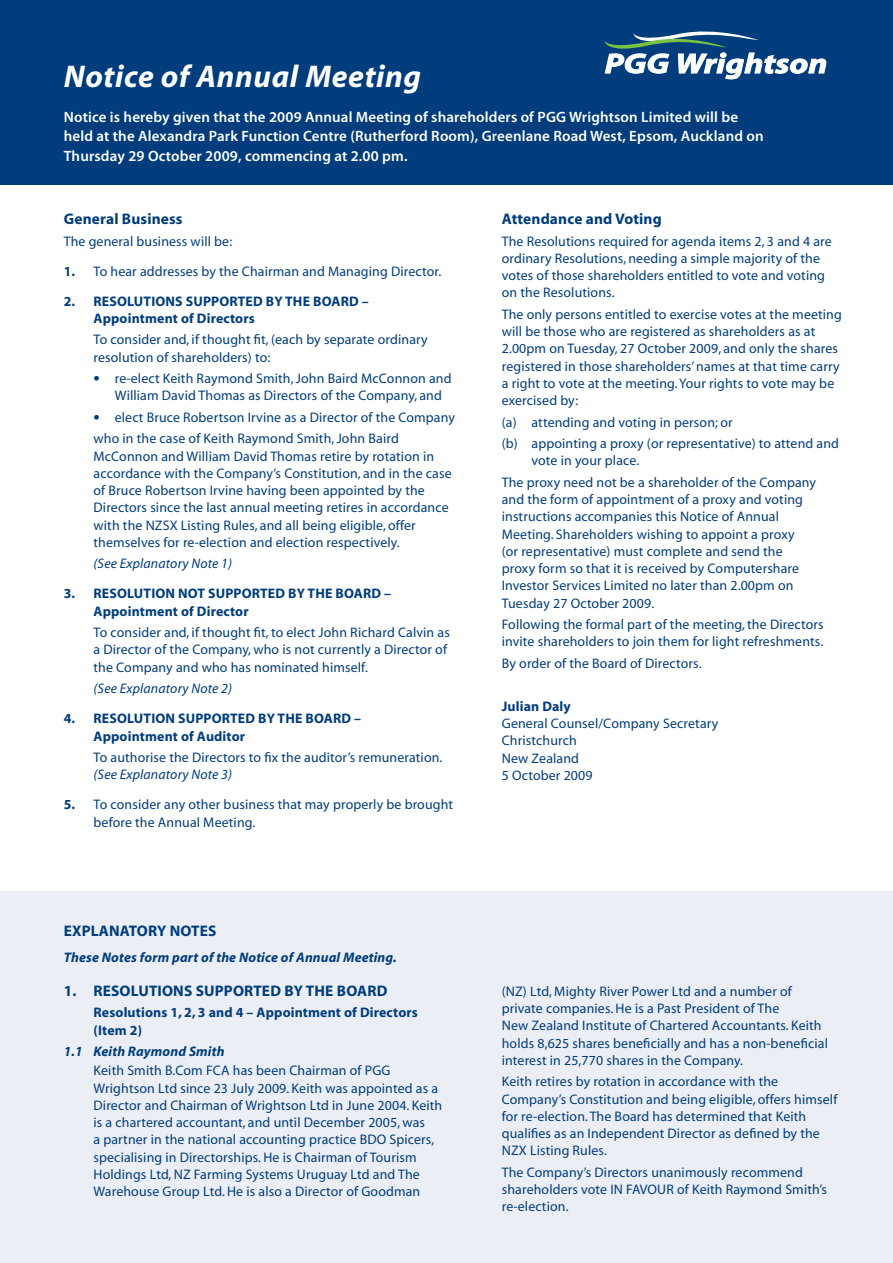
<style>
.page{position:relative;width:893px;height:1263px;background:#fff}
.page>*{position:absolute;margin:0;border:0;box-sizing:border-box;transform-origin:0 0}
.Head_A{font:italic 700 31.5px "Myriad";letter-spacing:.02em;color:#fff}
.Subhead{font:700 15.3px "Myriad";letter-spacing:.01em;color:#013d7d}
.Text{font:600 15px/19.5px "Myriad Pro";letter-spacing:.01em;color:#fff}
.Text_indent{font:13.8px/17.2px "Myriad";letter-spacing:.01em;color:#013d7d}
.Text-2{font:13.8px/17.2px "Myriad";letter-spacing:.01em;color:#013d7d}
.Text_indent-2{font:700 13.8px/17.2px "Myriad";letter-spacing:.01em;color:#013d7d}
.Text_bold_italics{font:italic 700 13.8px "Myriad";letter-spacing:.01em;color:#013d7d}
.Text_indent-3{font:italic 13.8px "Myriad";letter-spacing:.01em;color:#013d7d}
.Text_indent-4{font:italic 700 13.8px "Myriad";letter-spacing:.01em;color:#013d7d}
.Text-3{font:700 13.8px "Myriad";color:#013d7d}
.s1{font-weight:700}
.s2{font-size:22.5px}
.s3{font-style:italic}
</style>
<div class="page">
<div style="left:0;top:0;width:893px;height:184px;background:#013d7d"></div>
<div style="left:0;top:891px;width:893px;height:372px;background:#ebeef5"></div>
<svg style="left:604px;top:32px;width:222px;height:47px"></svg>
<p class="Head_A" style="left:64px;top:61px;width:359px">Notice of Annual Meeting</p>
<p class="Text" style="left:64px;top:107px;width:701px">Notice is hereby given that the 2009 Annual Meeting of shareholders of PGG Wrightson Limited will be held at the Alexandra Park Function Centre (Rutherford Room), Greenlane Road West, Epsom, Auckland on<br>Thursday 29 October 2009, commencing at 2.00 pm.</p>
<p class="Subhead" style="left:64px;top:211px;width:120px">General Business</p>
<p class="Text-2" style="left:64px;top:233px;width:170px">The general business will be:</p>
<p class="Text_indent" style="left:64px;top:263px;width:379px"><span class="s1">1.</span> To hear addresses by the Chairman and Managing Director.</p>
<p class="Text_indent-2" style="left:94px;top:293px;width:277px;text-indent:-30px">2. Resolutions Supported by the Board –<br>Appointment of Directors</p>
<p class="Text_indent" style="left:94px;top:332px;width:336px">To consider and, if thought fit, (each by separate ordinary resolution of shareholders) to:</p>
<p class="Text_indent" style="left:115px;top:371px;width:338px;text-indent:-21px"><span class="s2">•</span> re-elect Keith Raymond Smith, John Baird McConnon and<br>William David Thomas as Directors of the Company, and</p>
<p class="Text_indent" style="left:94px;top:409px;width:363px"><span class="s2">•</span> elect Bruce Robertson Irvine as a Director of the Company</p>
<p class="Text_indent" style="left:94px;top:431px;width:360px">who in the case of Keith Raymond Smith, John Baird McConnon and William David Thomas retire by rotation in accordance with the Company’s Constitution, and in the case of Bruce Robertson Irvine having been appointed by the Directors since the last annual meeting retires in accordance with the NZSX Listing Rules, and all being eligible, offer themselves for re-election and election respectively.</p>
<p class="Text_indent-3" style="left:94px;top:557px;width:140px">(See Explanatory Note 1)</p>
<p class="Text_indent-2" style="left:94px;top:586px;width:299px;text-indent:-30px">3. Resolution Not Supported by the Board –<br>Appointment of Director</p>
<p class="Text_indent" style="left:94px;top:625px;width:358px">To consider and, if thought fit, to elect John Richard Calvin as a Director of the Company, who is not currently a Director of the Company and who has nominated himself.</p>
<p class="Text_indent-3" style="left:94px;top:682px;width:140px">(See Explanatory Note 2)</p>
<p class="Text_indent-2" style="left:94px;top:710px;width:269px;text-indent:-30px">4. Resolution Supported by the Board –<br>Appointment of Auditor</p>
<p class="Text_indent" style="left:94px;top:749px;width:350px">To authorise the Directors to fix the auditor’s remuneration. <span class="s3">(See Explanatory Note 3)</span></p>
<p class="Text_indent" style="left:94px;top:797px;width:361px;text-indent:-30px"><span class="s1">5.</span> To consider any other business that may properly be brought before the Annual Meeting.</p>
<p class="Subhead" style="left:64px;top:923px;width:29px">EXPLANATO</p>
<p class="Subhead" style="left:148px;top:923px;width:32px">RY NOTES</p>
<p class="Text_bold_italics" style="left:64px;top:950px;width:335px">These Notes form part of the Notice of Annual Meeting.</p>
<p class="Subhead" style="left:64px;top:983px;width:49px">1. RESOLUTIONS</p>
<p class="Subhead" style="left:196px;top:983px;width:11px">SUPPO</p>
<p class="Subhead" style="left:244px;top:983px;width:20px">RTED</p>
<p class="Subhead" style="left:284px;top:983px;width:32px">BYTHE</p>
<p class="Subhead" style="left:337px;top:983px;width:50px">BOARD</p>
<p class="Text_indent-2" style="left:94px;top:1004px;width:326px">Resolutions 1, 2, 3 and 4 – Appointment of Directors (Item 2)</p>
<p class="Text_indent-4" style="left:64px;top:1044px;width:162px">1.1 Keith Raymond Smith</p>
<p class="Text_indent" style="left:94px;top:1063px;width:350px">Keith Smith B.Com FCA has been Chairman of PGG Wrightson Ltd since 23 July 2009. Keith was appointed as a Director and Chairman of Wrightson Ltd in June 2004. Keith is a chartered accountant, and until December 2005, was<br>a partner in the national accounting practice BDO Spicers, specialising in Directorships. He is Chairman of Tourism Holdings Ltd, NZ Farming Systems Uruguay Ltd and The Warehouse Group Ltd. He is also a Director of Goodman</p>
<p class="Subhead" style="left:502px;top:211px;width:161px">Attendance and Voting</p>
<p class="Text-2" style="left:502px;top:233px;width:331px">The Resolutions required for agenda items 2, 3 and 4 are ordinary Resolutions, needing a simple majority of the votes of those shareholders entitled to vote and voting on the Resolutions.</p>
<p class="Text-2" style="left:502px;top:306px;width:342px">The only persons entitled to exercise votes at the meeting will be those who are registered as shareholders as at 2.00pm on Tuesday, 27 October 2009, and only the shares registered in those shareholders’ names at that time carry a right to vote at the meeting. Your rights to vote may be exercised by:</p>
<p class="Text_indent" style="left:502px;top:414px;width:232px">(a) attending and voting in person; or</p>
<p class="Text_indent" style="left:531px;top:436px;width:309px;text-indent:-30px">(b) appointing a proxy (or representative) to attend and vote in your place.</p>
<p class="Text-2" style="left:502px;top:474px;width:316px">The proxy need not be a shareholder of the Company and the form of appointment of a proxy and voting instructions accompanies this Notice of Annual Meeting. Shareholders wishing to appoint a proxy<br>(or representative) must complete and send the proxy form so that it is received by Computershare Investor Services Limited no later than 2.00pm on Tuesday 27 October 2009.</p>
<p class="Text-2" style="left:502px;top:617px;width:323px">Following the formal part of the meeting, the Directors invite shareholders to join them for light refreshments.</p>
<p class="Text-2" style="left:502px;top:655px;width:201px">By order of the Board of Directors.</p>
<p class="Text-3" style="left:502px;top:699px;width:71px">Julian Daly</p>
<p class="Text-2" style="left:502px;top:715px;width:218px">General Counsel/Company Secretary</p>
<p class="Text-2" style="left:502px;top:733px;width:77px">Christchurch</p>
<p class="Text-2" style="left:502px;top:750px;width:79px">New Zealand</p>
<p class="Text-2" style="left:502px;top:767px;width:92px">5 October 2009</p>
<p class="Text_indent" style="left:502px;top:983px;width:328px">(NZ) Ltd, Mighty River Power Ltd and a number of private companies. He is a Past President of The<br>New Zealand Institute of Chartered Accountants. Keith holds 8,625 shares beneficially and has a non-beneficial interest in 25,770 shares in the Company.</p>
<p class="Text_indent" style="left:502px;top:1073px;width:337px">Keith retires by rotation in accordance with the Company’s Constitution and being eligible, offers himself for re‑election. The Board has determined that Keith qualifies as an Independent Director as defined by the NZX Listing Rules.</p>
<p class="Text_indent" style="left:502px;top:1164px;width:327px">The Company’s Directors unanimously recommend shareholders vote IN FAVOUR of Keith Raymond Smith’s re‑election.</p>
</div>
